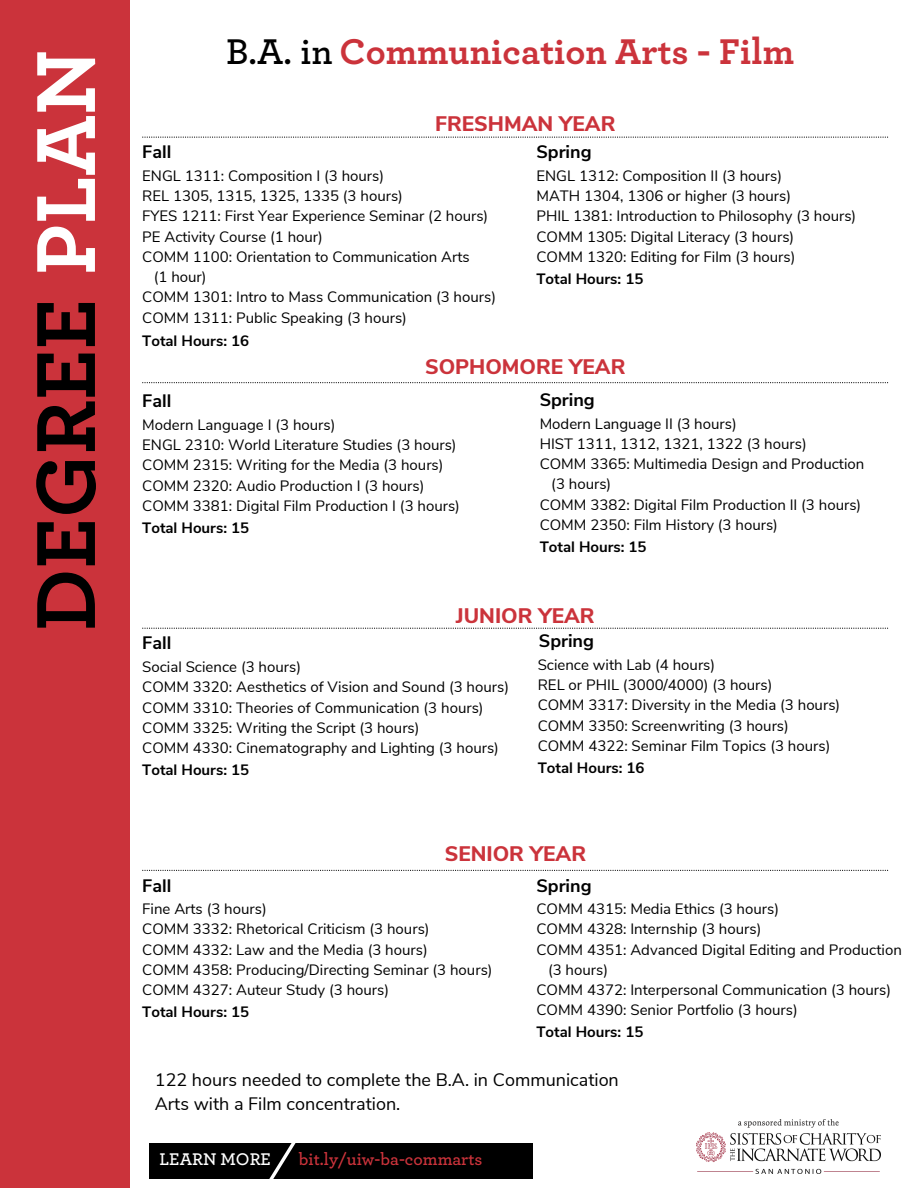
<style>
.page{position:relative;width:918px;height:1188px;background:#fff}
.page>*{position:absolute;margin:0;border:0;box-sizing:border-box;transform-origin:0 0}
.t1{font:700 87.75px "Archer Pro";color:#000}
.t2{font:700 37.5px "Archer Pro";color:#cb333b}
.t3{font:800 21px "Nunito Sans";color:#cb333b}
.t4{font:18px/24.8px "Nunito Sans";color:#000}
.t5{font:700 18px "Nunito Sans";color:#000}
.t6{font:600 17.7px "Archer Pro";color:#cb333b}
.t7{font:600 17.7px "Archer Pro";color:#fff}
.t8{font:15px "Nunito Sans";color:#000}
.t9{font:700 15px "Nunito Sans";color:#000}
.s1{color:#fff}
.s2{font-weight:600;color:#000}
</style>
<div class="page">
<div style="left:0;top:0;width:130px;height:1188px;background:#cb333b"></div>
<svg style="left:142px;top:137px;width:746px;height:1px"></svg>
<svg style="left:142px;top:382px;width:746px;height:1px"></svg>
<svg style="left:142px;top:628px;width:746px;height:1px"></svg>
<svg style="left:142px;top:870px;width:746px;height:1px"></svg>
<img style="left:696px;top:1120px;width:185px;height:54px">
<div style="left:149px;top:1143px;width:384px;height:35px;background:#000"></div>
<svg style="left:242px;top:1143px;width:59px;height:36px"></svg>
<p class="t1" style="left:25px;top:631px;width:583px;rotate:-90deg">DEGREE <span class="s1">PLAN</span></p>
<p class="t2" style="left:226px;top:34px;width:569px"><span class="s2">B.A. in</span> Communication Arts - Film</p>
<p class="t5" style="left:142px;top:140px;width:31px">Fall</p>
<p class="t3" style="left:435px;top:110px;width:182px">FRESHMAN YEAR</p>
<p class="t5" style="left:536px;top:140px;width:57px">Spring</p>
<p class="t8" style="left:142px;top:166px;width:243px">ENGL 1311: Composition I (3 hours)</p>
<p class="t8" style="left:142px;top:186px;width:262px">REL 1305, 1315, 1325, 1335 (3 hours)</p>
<p class="t8" style="left:142px;top:206px;width:348px">FYES 1211: First Year Experience Seminar (2 hours)</p>
<p class="t8" style="left:142px;top:227px;width:182px">PE Activity Course (1 hour)</p>
<p class="t8" style="left:142px;top:247px;width:329px">COMM 1100: Orientation to Communication Arts</p>
<p class="t8" style="left:154px;top:267px;width:54px">(1 hour)</p>
<p class="t8" style="left:142px;top:287px;width:355px">COMM 1301: Intro to Mass Communication (3 hours)</p>
<p class="t9" style="left:142px;top:331px;width:108px">Total Hours: 16</p>
<p class="t8" style="left:142px;top:308px;width:266px">COMM 1311: Public Speaking (3 hours)</p>
<p class="t8" style="left:536px;top:166px;width:247px">ENGL 1312: Composition II (3 hours)</p>
<p class="t8" style="left:536px;top:186px;width:256px">MATH 1304, 1306 or higher (3 hours)</p>
<p class="t8" style="left:536px;top:206px;width:321px">PHIL 1381: Introduction to Philosophy (3 hours)</p>
<p class="t8" style="left:536px;top:227px;width:259px">COMM 1305: Digital Literacy (3 hours)</p>
<p class="t9" style="left:536px;top:269px;width:108px">Total Hours: 15</p>
<p class="t8" style="left:536px;top:247px;width:261px">COMM 1320: Editing for Film (3 hours)</p>
<p class="t5" style="left:142px;top:389px;width:31px">Fall</p>
<p class="t3" style="left:425px;top:353px;width:202px">SOPHOMORE YEAR</p>
<p class="t5" style="left:540px;top:388px;width:57px">Spring</p>
<p class="t8" style="left:142px;top:415px;width:195px">Modern Language I (3 hours)</p>
<p class="t8" style="left:142px;top:435px;width:316px">ENGL 2310: World Literature Studies (3 hours)</p>
<p class="t8" style="left:142px;top:455px;width:303px">COMM 2315: Writing for the Media (3 hours)</p>
<p class="t8" style="left:142px;top:475px;width:284px">COMM 2320: Audio Production I (3 hours)</p>
<p class="t9" style="left:142px;top:517px;width:108px">Total Hours: 15</p>
<p class="t8" style="left:142px;top:496px;width:319px">COMM 3381: Digital Film Production I (3 hours)</p>
<p class="t8" style="left:540px;top:414px;width:199px">Modern Language II (3 hours)</p>
<p class="t8" style="left:540px;top:434px;width:269px">HIST 1311, 1312, 1321, 1322 (3 hours)</p>
<p class="t8" style="left:540px;top:454px;width:326px">COMM 3365: Multimedia Design and Production</p>
<p class="t8" style="left:551px;top:474px;width:62px">(3 hours)</p>
<p class="t8" style="left:540px;top:495px;width:323px">COMM 3382: Digital Film Production II (3 hours)</p>
<p class="t9" style="left:540px;top:537px;width:108px">Total Hours: 15</p>
<p class="t8" style="left:540px;top:515px;width:240px">COMM 2350: Film History (3 hours)</p>
<p class="t5" style="left:142px;top:631px;width:31px">Fall</p>
<p class="t3" style="left:456px;top:602px;width:140px">JUNIOR YEAR</p>
<p class="t5" style="left:539px;top:629px;width:57px">Spring</p>
<p class="t8" style="left:142px;top:657px;width:160px">Social Science (3 hours)</p>
<p class="t8" style="left:142px;top:677px;width:368px">COMM 3320: Aesthetics of Vision and Sound (3 hours)</p>
<p class="t8" style="left:142px;top:697px;width:343px">COMM 3310: Theories of Communication (3 hours)</p>
<p class="t8" style="left:142px;top:718px;width:279px">COMM 3325: Writing the Script (3 hours)</p>
<p class="t9" style="left:142px;top:760px;width:108px">Total Hours: 15</p>
<p class="t8" style="left:142px;top:738px;width:358px">COMM 4330: Cinematography and Lighting (3 hours)</p>
<p class="t8" style="left:538px;top:655px;width:179px">Science with Lab (4 hours)</p>
<p class="t8" style="left:538px;top:675px;width:236px">REL or PHIL (3000/4000) (3 hours)</p>
<p class="t8" style="left:538px;top:695px;width:304px">COMM 3317: Diversity in the Media (3 hours)</p>
<p class="t8" style="left:538px;top:715px;width:253px">COMM 3350: Screenwriting (3 hours)</p>
<p class="t9" style="left:538px;top:757px;width:108px">Total Hours: 16</p>
<p class="t8" style="left:538px;top:736px;width:294px">COMM 4322: Seminar Film Topics (3 hours)</p>
<p class="t5" style="left:142px;top:873px;width:31px">Fall</p>
<p class="t3" style="left:445px;top:839px;width:143px">SENIOR YEAR</p>
<p class="t5" style="left:536px;top:873px;width:57px">Spring</p>
<p class="t8" style="left:142px;top:899px;width:126px">Fine Arts (3 hours)</p>
<p class="t8" style="left:142px;top:919px;width:289px">COMM 3332: Rhetorical Criticism (3 hours)</p>
<p class="t8" style="left:142px;top:940px;width:287px">COMM 4332: Law and the Media (3 hours)</p>
<p class="t8" style="left:142px;top:960px;width:352px">COMM 4358: Producing/Directing Seminar (3 hours)</p>
<p class="t9" style="left:142px;top:1002px;width:108px">Total Hours: 15</p>
<p class="t8" style="left:536px;top:899px;width:244px">COMM 4315: Media Ethics (3 hours)</p>
<p class="t8" style="left:536px;top:919px;width:226px">COMM 4328: Internship (3 hours)</p>
<p class="t8" style="left:536px;top:940px;width:367px">COMM 4351: Advanced Digital Editing and Production</p>
<p class="t8" style="left:548px;top:960px;width:62px">(3 hours)</p>
<p class="t8" style="left:536px;top:980px;width:356px">COMM 4372: Interpersonal Communication (3 hours)</p>
<p class="t9" style="left:536px;top:1022px;width:108px">Total Hours: 15</p>
<p class="t4" style="left:155px;top:1067px;width:466px">122 hours needed to complete the B.A. in Communication<br>Arts with a Film concentration.</p>
<p class="t8" style="left:142px;top:980px;width:248px">COMM 4327: Auteur Study (3 hours)</p>
<p class="t8" style="left:536px;top:1000px;width:263px">COMM 4390: Senior Portfolio (3 hours)</p>
<p class="t7" style="left:160px;top:1151px;width:113px">LEARN MORE</p>
<p class="t6" style="left:299px;top:1151px;width:185px">bit.ly/uiw-ba-commarts</p>
</div>
